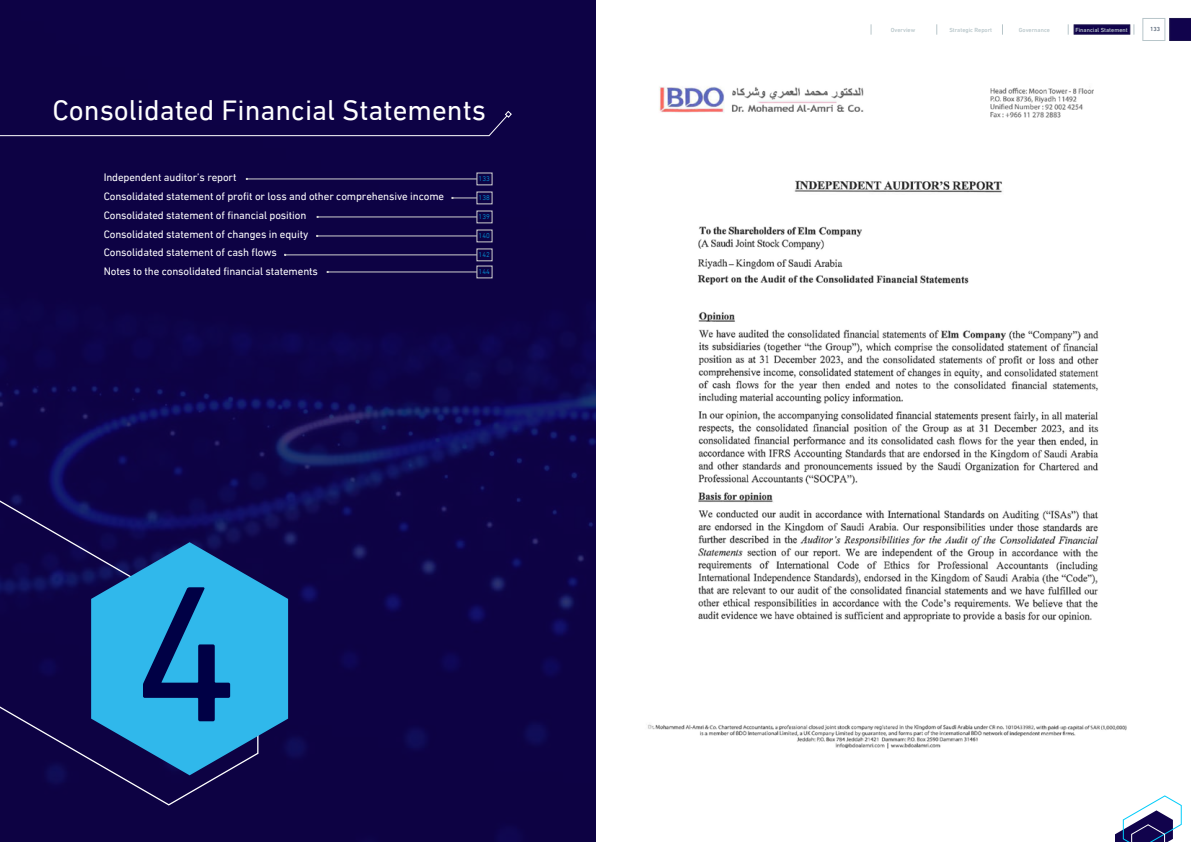
<style>
.page{position:relative;width:1191px;height:842px;background:#fff}
.page>*{position:absolute;margin:0;border:0;box-sizing:border-box;transform-origin:0 0}
.t1{font:197.1px "DIN Next LT Arabic";color:#000045}
.t2{font:29px "DIN Next LT Arabic";color:#fff}
.t3{font:11px/18.8px "DIN Next LT Arabic";letter-spacing:-.01em;color:#fff}
.t4{font:300 7px "DIN Next LT Arabic";color:#00aeef}
.t5{font:500 6px "DIN Next LT Arabic";color:#b8c6ca}
.t6{font:500 6px "DIN Next LT Arabic";color:#556375}
</style>
<div class="page">
<div style="left:1073px;top:24px;width:57px;height:11px;background:#11034c;border:1px solid #1a134b"></div>
<div style="left:1142px;top:18px;width:23px;height:23px;border:1px solid #b8c6ca"></div>
<svg style="left:1169px;top:18px;width:22px;height:23px"></svg>
<svg style="left:1115px;top:796px;width:66px;height:46px"></svg>
<img style="left:0;top:0;width:595px;height:842px">
<svg style="left:0;top:494px;width:260px;height:312px;background:#10064a"></svg>
<svg style="left:91px;top:542px;width:197px;height:233px;background:#288dc3"></svg>
<svg style="left:0;top:110px;width:512px;height:27px;background:#160b4b"></svg>
<hr style="left:328px;top:272px;width:149px;height:1px;background:#cfcfcf">
<svg style="left:452px;top:197px;width:25px;height:2px"></svg>
<hr style="left:318px;top:236px;width:159px;height:1px;background:#cfcfcf">
<hr style="left:318px;top:217px;width:159px;height:1px;background:#cfcfcf">
<hr style="left:247px;top:179px;width:230px;height:1px;background:#cfcfcf">
<hr style="left:286px;top:255px;width:191px;height:1px;background:#cfcfcf">
<img style="left:648px;top:86px;width:479px;height:663px">
<h2 class="t2" style="left:53px;top:93px;width:435px">Consolidated Financial Statements</h2>
<p class="t3" style="left:104px;top:168px;width:342px">Independent auditor’s report<br>Consolidated statement of profit or loss and other comprehensive income Consolidated statement of financial position<br>Consolidated statement of changes in equity<br>Consolidated statement of cash flows<br>Notes to the consolidated financial statements</p>
<p class="t4" style="left:478px;top:175px;width:13px">133</p>
<p class="t4" style="left:478px;top:194px;width:13px">138</p>
<p class="t4" style="left:478px;top:232px;width:13px">140</p>
<p class="t4" style="left:478px;top:213px;width:13px">139</p>
<p class="t4" style="left:478px;top:251px;width:13px">142</p>
<p class="t4" style="left:478px;top:268px;width:13px">144</p>
<h1 class="t1" style="left:133px;top:538px;width:108px">4</h1>
<p class="t5" style="left:891px;top:26px;width:26px">Overview</p>
<p class="t5" style="left:949px;top:26px;width:44px">Strategic Report</p>
<p class="t5" style="left:1018px;top:26px;width:33px">Governance</p>
<p class="t5" style="left:1075px;top:26px;width:54px">Financial Statement</p>
<p class="t6" style="left:1150px;top:26px;width:11px">133</p>
</div>
